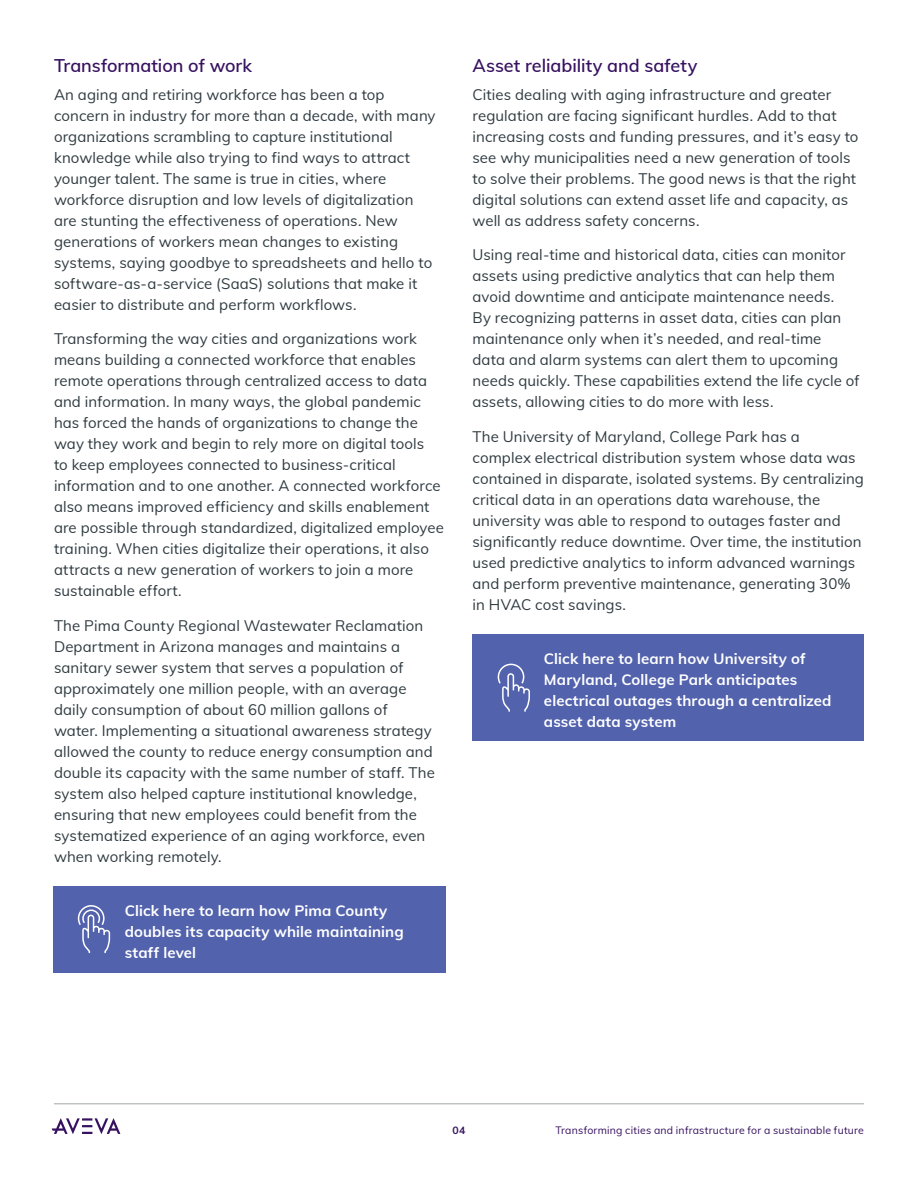
<style>
.page{position:relative;width:918px;height:1188px;background:#fff}
.page>*{position:absolute;margin:0;border:0;box-sizing:border-box;transform-origin:0 0}
.S1_Subheadlines{font:600 18px "Muli";letter-spacing:-.005em;color:#371260}
.Body_Copy{font:15px/21px "Muli";letter-spacing:.005em;color:#2f3b41}
.Body_Copy-2{font:700 15px/21px "Muli";letter-spacing:.01em;color:#fff}
.t1{font:10.5px "Muli";letter-spacing:.02em;color:#371260}
.t2{font:700 10.5px "Muli";color:#371260}
</style>
<div class="page">
<hr style="left:54px;top:1104px;width:810px;height:1px;background:#a3a7a9">
<svg style="left:52px;top:1118px;width:68px;height:16px"></svg>
<div style="left:472px;top:634px;width:392px;height:107px;background:#5262ac"></div>
<svg style="left:498px;top:664px;width:32px;height:48px"></svg>
<div style="left:53px;top:886px;width:393px;height:86px;background:#5262ac"></div>
<svg style="left:78px;top:905px;width:32px;height:48px"></svg>
<p class="S1_Subheadlines" style="left:54px;top:53px;width:200px">Transformation of work</p>
<p class="Body_Copy" style="left:54px;top:83px;width:383px">An aging and retiring workforce has been a top concern in industry for more than a decade, with many organizations scrambling to capture institutional knowledge while also trying to find ways to attract younger talent. The same is true in cities, where workforce disruption and low levels of digitalization are stunting the effectiveness of operations. New generations of workers mean changes to existing systems, saying goodbye to spreadsheets and hello to software-as-a-service (SaaS) solutions that make it easier to distribute and perform workflows.</p>
<p class="Body_Copy" style="left:54px;top:328px;width:391px">Transforming the way cities and organizations work means building a connected workforce that enables remote operations through centralized access to data and information. In many ways, the global pandemic has forced the hands of organizations to change the way they work and begin to rely more on digital tools<br>to keep employees connected to business-critical information and to one another. A connected workforce also means improved efficiency and skills enablement are possible through standardized, digitalized employee training. When cities digitalize their operations, it also attracts a new generation of workers to join a more sustainable effort.</p>
<p class="Body_Copy" style="left:54px;top:614px;width:383px">The Pima County Regional Wastewater Reclamation Department in Arizona manages and maintains a sanitary sewer system that serves a population of approximately one million people, with an average daily consumption of about 60 million gallons of water. Implementing a situational awareness strategy allowed the county to reduce energy consumption and double its capacity with the same number of staff. The system also helped capture institutional knowledge, ensuring that new employees could benefit from the systematized experience of an aging workforce, even when working remotely.</p>
<p class="Body_Copy-2" style="left:125px;top:899px;width:280px">Click here to learn how Pima County doubles its capacity while maintaining staff level</p>
<p class="S1_Subheadlines" style="left:472px;top:53px;width:226px">Asset reliability and safety</p>
<p class="Body_Copy" style="left:472px;top:83px;width:388px">Cities dealing with aging infrastructure and greater regulation are facing significant hurdles. Add to that increasing costs and funding pressures, and it’s easy to see why municipalities need a new generation of tools to solve their problems. The good news is that the right digital solutions can extend asset life and capacity, as well as address safety concerns.</p>
<p class="Body_Copy" style="left:472px;top:244px;width:389px">Using real-time and historical data, cities can monitor assets using predictive analytics that can help them avoid downtime and anticipate maintenance needs.<br>By recognizing patterns in asset data, cities can plan maintenance only when it’s needed, and real-time<br>data and alarm systems can alert them to upcoming needs quickly. These capabilities extend the life cycle of assets, allowing cities to do more with less.</p>
<p class="Body_Copy" style="left:472px;top:425px;width:393px">The University of Maryland, College Park has a<br>complex electrical distribution system whose data was contained in disparate, isolated systems. By centralizing critical data in an operations data warehouse, the university was able to respond to outages faster and significantly reduce downtime. Over time, the institution used predictive analytics to inform advanced warnings and perform preventive maintenance, generating 30% in HVAC cost savings.</p>
<p class="Body_Copy-2" style="left:544px;top:647px;width:289px">Click here to learn how University of Maryland, College Park anticipates electrical outages through a centralized asset data system</p>
<p class="t2" style="left:453px;top:1123px;width:14px">04</p>
<p class="t1" style="left:555px;top:1122px;width:310px">Transforming cities and infrastructure for a sustainable future</p>
</div>
